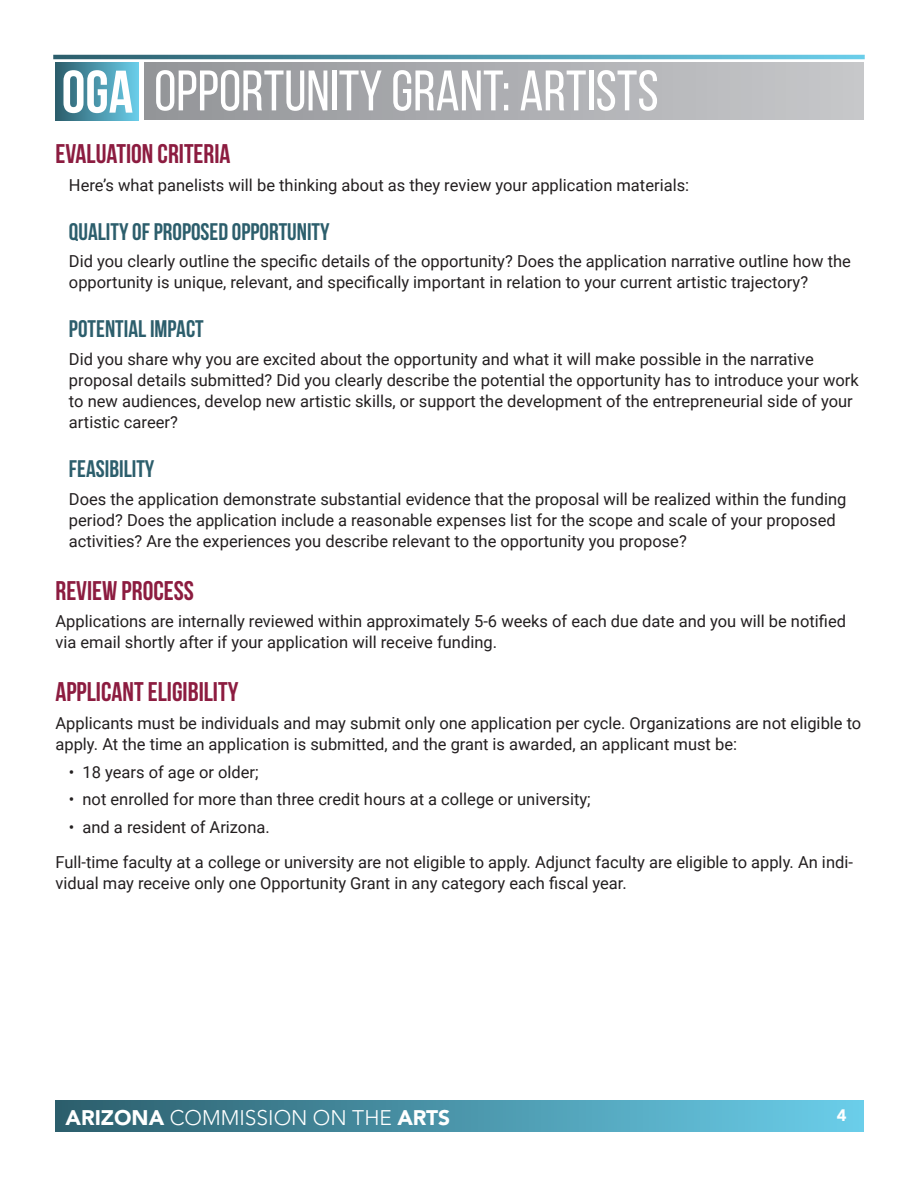
<style>
.page{position:relative;width:918px;height:1188px;background:#fff}
.page>*{position:absolute;margin:0;border:0;box-sizing:border-box;transform-origin:0 0}
.t1{font:57px "Bebas Neue";color:#fff}
.Header_2{font:700 27px "Bebas Neue";color:#8c1c40}
.Header_3{font:700 24px "Bebas Neue";color:#2c5e6c}
.t2{font:300 21px "Avenir LT Std";color:#fff}
.Body_1{font:16.5px/21px "Roboto";color:#231f20}
.t3{font:900 16.5px "Avenir LT Std";color:#fff}
.s1{font-weight:700;font-size:60px}
.s2{font-weight:900}
</style>
<div class="page">
<div style="left:145px;top:63px;width:719px;height:57px;background:linear-gradient(to right,#939598,#c7c8ca)"></div>
<div style="left:55px;top:63px;width:83px;height:57px;background:linear-gradient(to right,#2b5d6b,#6acde8)"></div>
<div style="left:55px;top:1101px;width:809px;height:31px;background:linear-gradient(to right,#2c5e6c,#6bceea)"></div>
<svg style="left:53px;top:55px;width:812px;height:4px;background:#4b96aa"></svg>
<h1 class="t1" style="left:62px;top:60px;width:599px"><span class="s1">OGA</span> OPPORTUNITY GRANT: ARTISTS</h1>
<p class="Header_2" style="left:55px;top:139px;width:177px">EVALUATION CRITERIA</p>
<p class="Body_1" style="left:69px;top:174px;width:622px">Here’s what panelists will be thinking about as they review your application materials:</p>
<p class="Header_3" style="left:69px;top:218px;width:262px">QUALITY OF PROPOSED OPPORTUNITY</p>
<p class="Body_1" style="left:69px;top:250px;width:784px">Did you clearly outline the specific details of the opportunity? Does the application narrative outline how the opportunity is unique, relevant, and specifically important in relation to your current artistic trajectory?</p>
<p class="Header_3" style="left:69px;top:316px;width:136px">POTENTIAL IMPACT</p>
<p class="Body_1" style="left:69px;top:348px;width:791px">Did you share why you are excited about the opportunity and what it will make possible in the narrative proposal details submitted? Did you clearly describe the potential the opportunity has to introduce your work to new audiences, develop new artistic skills, or support the development of the entrepreneurial side of your artistic career?</p>
<p class="Header_3" style="left:69px;top:456px;width:87px">FEASIBILITY</p>
<p class="Body_1" style="left:69px;top:488px;width:779px">Does the application demonstrate substantial evidence that the proposal will be realized within the funding period? Does the application include a reasonable expenses list for the scope and scale of your proposed activities? Are the experiences you describe relevant to the opportunity you propose?</p>
<p class="Header_2" style="left:55px;top:575px;width:140px">REVIEW PROCESS</p>
<p class="Body_1" style="left:55px;top:610px;width:792px">Applications are internally reviewed within approximately 5-6 weeks of each due date and you will be notified via email shortly after if your application will receive funding.</p>
<p class="Header_2" style="left:55px;top:677px;width:184px">APPLICANT ELIGIBILITY</p>
<p class="Body_1" style="left:55px;top:712px;width:807px">Applicants must be individuals and may submit only one application per cycle. Organizations are not eligible to apply. At the time an application is submitted, and the grant is awarded, an applicant must be:</p>
<p class="Body_1" style="left:69px;top:761px;width:191px">• 18 years of age or older;</p>
<p class="Body_1" style="left:69px;top:788px;width:523px">• not enrolled for more than three credit hours at a college or university;</p>
<p class="Body_1" style="left:69px;top:816px;width:202px">• and a resident of Arizona.</p>
<p class="Body_1" style="left:55px;top:851px;width:799px">Full-time faculty at a college or university are not eligible to apply. Adjunct faculty are eligible to apply. An indi&shy;vidual may receive only one Opportunity Grant in any category each fiscal year.</p>
<p class="t2" style="left:66px;top:1105px;width:386px"><span class="s2">ARIZONA</span> COMMISSION ON THE <span class="s2">ARTS</span></p>
<p class="t3" style="left:837px;top:1106px;width:11px">4</p>
</div>
